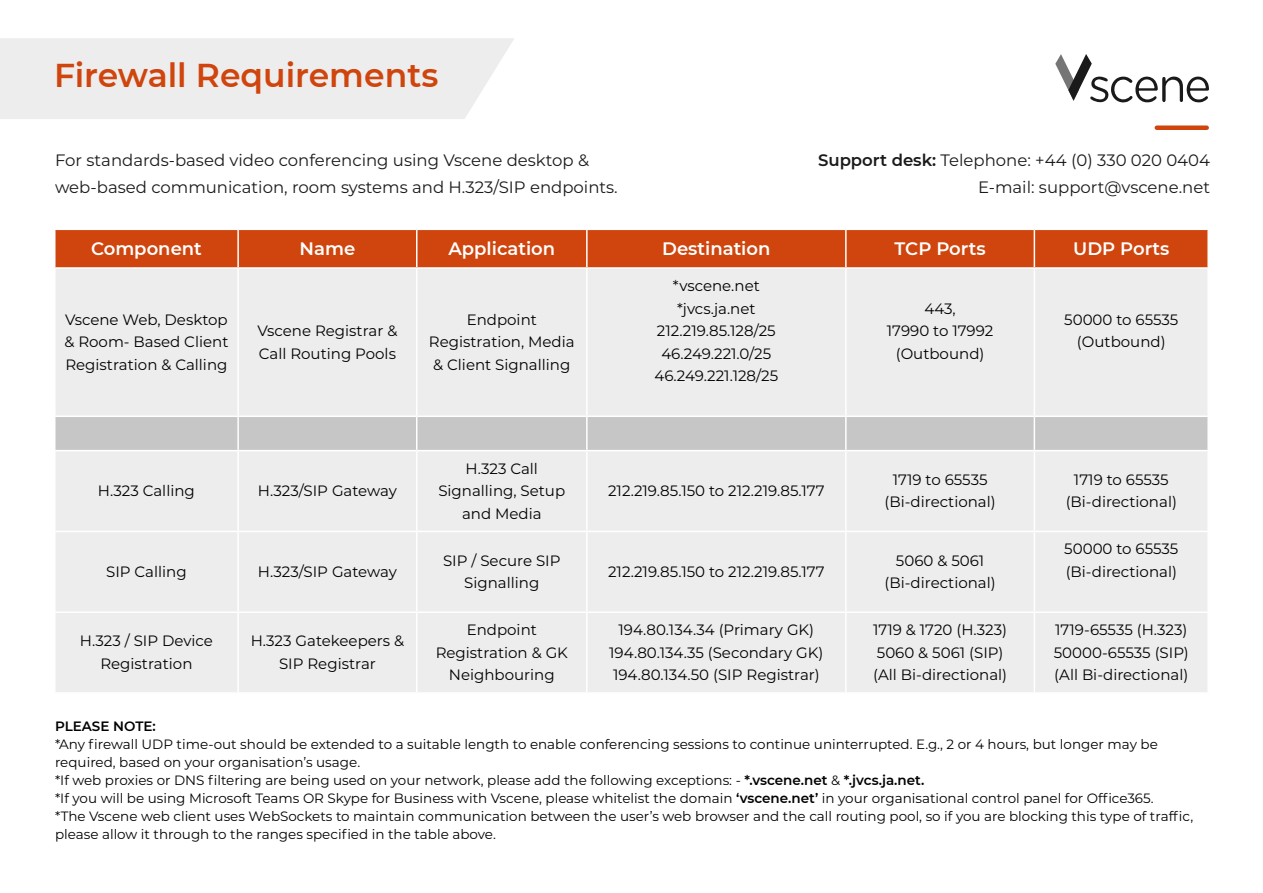
<style>
.page{position:relative;width:1263px;height:893px;background:#fff}
.page>*{position:absolute;margin:0;border:0;box-sizing:border-box;transform-origin:0 0}
.t1{font:600 33px "Montserrat";color:#cf450d}
.t2{font:600 18px "Montserrat";color:#fff}
.t3{font:16.5px/27px "Montserrat";color:#1a1a1a}
.t4{font:15px/22.5px "Montserrat";color:#000;text-align:center}
.t5{font:13.5px/18px "Montserrat";color:#000}
.t6{font:600 13.5px "Montserrat";color:#000}
.s1{font-weight:600}
</style>
<div class="page">
<svg style="left:1055px;top:54px;width:154px;height:49px"></svg>
<div style="left:0;top:38px;width:514px;height:81px;background:#ededed"></div>
<div style="left:56px;top:230px;width:1151px;height:37px;background:#cf450d"></div>
<div style="left:56px;top:269px;width:1151px;height:423px;background:#ededed"></div>
<div style="left:56px;top:417px;width:1151px;height:33px;background:#c6c6c6"></div>
<hr style="left:237px;top:269px;width:2px;height:147px;background:#fff">
<hr style="left:416px;top:269px;width:1px;height:147px;background:#fff">
<hr style="left:586px;top:269px;width:2px;height:147px;background:#fff">
<hr style="left:845px;top:269px;width:2px;height:147px;background:#fff">
<hr style="left:1034px;top:269px;width:1px;height:147px;background:#fff">
<hr style="left:54px;top:416px;width:184px;height:1px;background:#fff">
<hr style="left:238px;top:416px;width:179px;height:1px;background:#fff">
<hr style="left:237px;top:417px;width:2px;height:33px;background:#fff">
<hr style="left:417px;top:416px;width:170px;height:1px;background:#fff">
<hr style="left:416px;top:417px;width:1px;height:33px;background:#fff">
<hr style="left:587px;top:416px;width:259px;height:1px;background:#fff">
<hr style="left:586px;top:417px;width:2px;height:33px;background:#fff">
<hr style="left:846px;top:416px;width:188px;height:1px;background:#fff">
<hr style="left:845px;top:417px;width:2px;height:33px;background:#fff">
<hr style="left:1034px;top:416px;width:175px;height:1px;background:#fff">
<hr style="left:1034px;top:417px;width:1px;height:33px;background:#fff">
<hr style="left:54px;top:450px;width:184px;height:1px;background:#fff">
<hr style="left:238px;top:450px;width:179px;height:1px;background:#fff">
<hr style="left:237px;top:451px;width:2px;height:80px;background:#fff">
<hr style="left:417px;top:450px;width:170px;height:1px;background:#fff">
<hr style="left:416px;top:451px;width:1px;height:80px;background:#fff">
<hr style="left:587px;top:450px;width:259px;height:1px;background:#fff">
<hr style="left:586px;top:451px;width:2px;height:80px;background:#fff">
<hr style="left:846px;top:450px;width:188px;height:1px;background:#fff">
<hr style="left:845px;top:451px;width:2px;height:80px;background:#fff">
<hr style="left:1034px;top:450px;width:175px;height:1px;background:#fff">
<hr style="left:1034px;top:451px;width:1px;height:80px;background:#fff">
<hr style="left:54px;top:531px;width:184px;height:1px;background:#fff">
<hr style="left:238px;top:531px;width:179px;height:1px;background:#fff">
<hr style="left:237px;top:532px;width:2px;height:79px;background:#fff">
<hr style="left:417px;top:531px;width:170px;height:1px;background:#fff">
<hr style="left:416px;top:532px;width:1px;height:79px;background:#fff">
<hr style="left:587px;top:531px;width:259px;height:1px;background:#fff">
<hr style="left:586px;top:532px;width:2px;height:79px;background:#fff">
<hr style="left:846px;top:531px;width:188px;height:1px;background:#fff">
<hr style="left:845px;top:532px;width:2px;height:79px;background:#fff">
<hr style="left:1034px;top:531px;width:175px;height:1px;background:#fff">
<hr style="left:1034px;top:532px;width:1px;height:79px;background:#fff">
<hr style="left:54px;top:611px;width:184px;height:2px;background:#fff">
<hr style="left:238px;top:611px;width:179px;height:2px;background:#fff">
<hr style="left:237px;top:613px;width:2px;height:79px;background:#fff">
<hr style="left:417px;top:611px;width:170px;height:2px;background:#fff">
<hr style="left:416px;top:613px;width:1px;height:79px;background:#fff">
<hr style="left:587px;top:611px;width:259px;height:2px;background:#fff">
<hr style="left:586px;top:613px;width:2px;height:79px;background:#fff">
<hr style="left:846px;top:611px;width:188px;height:2px;background:#fff">
<hr style="left:845px;top:613px;width:2px;height:79px;background:#fff">
<hr style="left:1034px;top:611px;width:175px;height:2px;background:#fff">
<hr style="left:1034px;top:613px;width:1px;height:79px;background:#fff">
<hr style="left:237px;top:230px;width:2px;height:37px;background:#fff">
<hr style="left:416px;top:230px;width:1px;height:37px;background:#fff">
<hr style="left:586px;top:230px;width:2px;height:37px;background:#fff">
<hr style="left:845px;top:230px;width:2px;height:37px;background:#fff">
<hr style="left:1034px;top:230px;width:1px;height:37px;background:#fff">
<div style="left:1157px;top:125px;width:50px;height:5px;background:#cf450d"></div>
<h1 class="t1" style="left:54px;top:51px;width:386px">Firewall Requirements</h1>
<p class="t3" style="left:55px;top:146px;width:564px">For standards-based video conferencing using Vscene desktop &amp; web-based communication, room systems and H.323/SIP endpoints.</p>
<p class="t3" style="left:818px;top:146px;width:393px;text-align:right"><span class="s1">Support desk:</span> Telephone: +44 (0) 330 020 0404<br>E-mail: support@vscene.net</p>
<p class="t2" style="left:91px;top:236px;width:112px">Component</p>
<p class="t2" style="left:300px;top:236px;width:57px">Name</p>
<p class="t2" style="left:448px;top:236px;width:108px">Application</p>
<p class="t2" style="left:662px;top:236px;width:110px">Destination</p>
<p class="t2" style="left:895px;top:236px;width:92px">TCP Ports</p>
<p class="t2" style="left:1073px;top:236px;width:98px">UDP Ports</p>
<p class="t4" style="left:64px;top:308px;width:166px;text-align:justify">Vscene Web, Desktop &amp; Room- Based Client Registration &amp; Calling</p>
<p class="t4" style="left:257px;top:319px;width:141px;text-align:left">Vscene Registrar &amp;<br>Call Routing Pools</p>
<p class="t4" style="left:429px;top:308px;width:147px">Endpoint<br>Registration, Media &amp; Client Signalling</p>
<p class="t4" style="left:98px;top:479px;width:98px">H.323 Calling</p>
<p class="t4" style="left:258px;top:479px;width:141px">H.323/SIP Gateway</p>
<p class="t4" style="left:438px;top:457px;width:128px">H.323 Call<br>Signalling, Setup and Media</p>
<p class="t4" style="left:106px;top:560px;width:82px">SIP Calling</p>
<p class="t4" style="left:258px;top:560px;width:141px">H.323/SIP Gateway</p>
<p class="t4" style="left:443px;top:549px;width:119px">SIP / Secure SIP<br>Signalling</p>
<p class="t4" style="left:654px;top:274px;width:125px">*vscene.net *jvcs.ja.net<br>212.219.85.128/25<br>46.249.221.0/25<br>46.249.221.128/25</p>
<p class="t4" style="left:887px;top:296px;width:108px">443,<br>17990 to 17992 (Outbound)</p>
<p class="t4" style="left:1064px;top:308px;width:116px">50000 to 65535 (Outbound)</p>
<p class="t4" style="left:608px;top:479px;width:218px">212.219.85.150 to 212.219.85.177</p>
<p class="t4" style="left:884px;top:468px;width:113px">1719 to 65535 (Bi-directional)</p>
<p class="t4" style="left:1066px;top:468px;width:113px">1719 to 65535 (Bi-directional)</p>
<p class="t4" style="left:608px;top:560px;width:218px">212.219.85.150 to 212.219.85.177</p>
<p class="t4" style="left:884px;top:549px;width:113px">5060 &amp; 5061 (Bi-directional)</p>
<p class="t4" style="left:1064px;top:537px;width:116px;text-align:left">50000 to 65535 (Bi-directional)</p>
<p class="t4" style="left:80px;top:629px;width:135px">H.323 / SIP Device<br>Registration</p>
<p class="t4" style="left:251px;top:629px;width:155px">H.323 Gatekeepers &amp;<br>SIP Registrar</p>
<p class="t4" style="left:436px;top:618px;width:134px">Endpoint<br>Registration &amp; GK<br>Neighbouring</p>
<p class="t4" style="left:609px;top:618px;width:216px">194.80.134.34 (Primary GK)<br>194.80.134.35 (Secondary GK)<br>194.80.134.50 (SIP Registrar)</p>
<p class="t4" style="left:873px;top:618px;width:136px;text-align:left">1719 &amp; 1720 (H.323)<br>5060 &amp; 5061 (SIP) (All Bi-directional)</p>
<p class="t4" style="left:1054px;top:618px;width:137px;text-align:justify">1719-65535 (H.323)<br>50000-65535 (SIP) (All Bi-directional)</p>
<p class="t6" style="left:55px;top:717px;width:102px">PLEASE NOTE:</p>
<p class="t5" style="left:55px;top:735px;width:1140px">*Any firewall UDP time-out should be extended to a suitable length to enable conferencing sessions to continue uninterrupted. E.g., 2 or 4 hours, but longer may be required, based on your organisation’s usage.<br>*If web proxies or DNS filtering are being used on your network, please add the following exceptions: - <span class="s1">*.vscene.net</span> &amp; <span class="s1">*.jvcs.ja.net.<br></span>*If you will be using Microsoft Teams OR Skype for Business with Vscene, please whitelist the domain <span class="s1">‘vscene.net’</span> in your organisational control panel for Office365.<br>*The Vscene web client uses WebSockets to maintain communication between the user’s web browser and the call routing pool, so if you are blocking this type of traffic, please allow it through to the ranges specified in the table above.</p>
</div>
